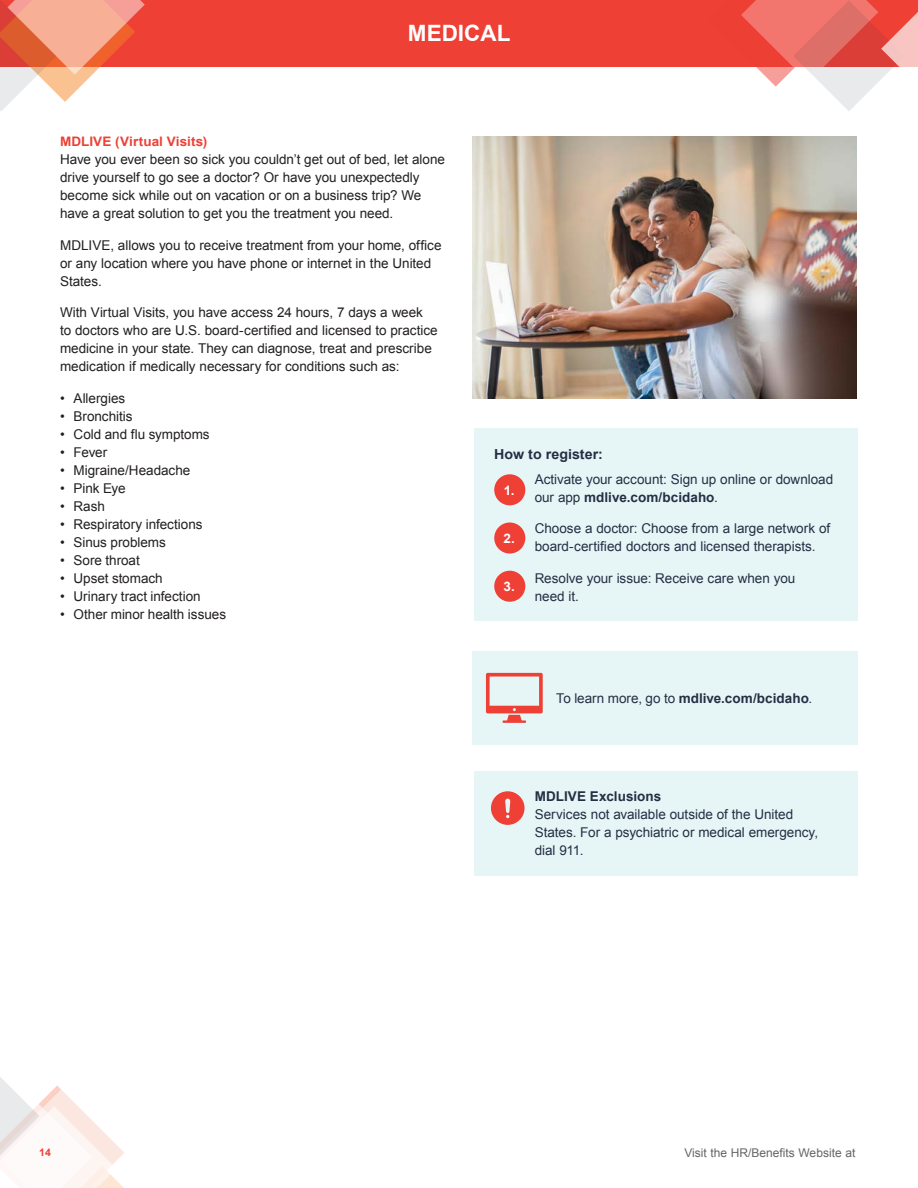
<style>
.page{position:relative;width:918px;height:1188px;background:#fff}
.page>*{position:absolute;margin:0;border:0;box-sizing:border-box;transform-origin:0 0}
.Body_text{font:700 22.5px "Arial";color:#fff}
.Heading_1{font:700 13.8px "Arial";color:#242f43}
.t1{font:13.5px/18px "Arial";letter-spacing:-.005em;color:#231f20}
.t2{font:13.5px/18px "Arial";color:#242f43}
.t3{font:700 13.5px "Arial";color:#242f43}
.t4{font:700 13.05px "Arial";letter-spacing:.01em;color:#ee4035}
.t5{font:700 13.05px "Arial";color:#fff}
.t6{font:12px "Arial";color:#666564}
.t7{font:700 10.5px "Arial";color:#ee4035}
.s1{font-weight:700}
.s2{font-weight:400}
</style>
<div class="page">
<div style="left:0;top:0;width:918px;height:66px;background:#ee4035"></div>
<svg style="left:0;top:1077px;width:124px;height:111px"></svg>
<div style="left:472px;top:651px;width:386px;height:93px;background:#e6f6f7"></div>
<div style="left:474px;top:428px;width:384px;height:193px;background:#e6f6f7"></div>
<div style="left:474px;top:771px;width:384px;height:104px;background:#e6f6f7"></div>
<div style="left:494px;top:474px;width:31px;height:31px;background:#ee4035;border-radius:50%"></div>
<div style="left:494px;top:523px;width:31px;height:31px;background:#ee4035;border-radius:50%"></div>
<div style="left:494px;top:571px;width:31px;height:31px;background:#ee4035;border-radius:50%"></div>
<img style="left:472px;top:136px;width:384px;height:262px">
<svg style="left:486px;top:673px;width:57px;height:50px"></svg>
<svg style="left:491px;top:791px;width:34px;height:34px"></svg>
<svg style="left:0;top:0;width:145px;height:111px"></svg>
<svg style="left:708px;top:0;width:210px;height:111px"></svg>
<p class="Body_text" style="left:408px;top:19px;width:104px">MEDICAL</p>
<p class="t4" style="left:60px;top:133px;width:149px">MDLIVE (Virtual Visits)</p>
<p class="t1" style="left:60px;top:151px;width:386px">Have you ever been so sick you couldn’t get out of bed, let alone drive yourself to go see a doctor? Or have you unexpectedly become sick while out on vacation or on a business trip? We have a great solution to get you the treatment you need.</p>
<p class="t1" style="left:60px;top:236px;width:383px">MDLIVE, allows you to receive treatment from your home, office or any location where you have phone or internet in the United<br>States.</p>
<p class="t1" style="left:60px;top:304px;width:379px">With Virtual Visits, you have access 24 hours, 7 days a week<br>to doctors who are U.S. board-certified and licensed to practice medicine in your state. They can diagnose, treat and prescribe medication if medically necessary for conditions such as:</p>
<p class="t1" style="left:60px;top:389px;width:67px">• Allergies</p>
<p class="t1" style="left:60px;top:407px;width:74px">• Bronchitis</p>
<p class="t1" style="left:60px;top:425px;width:151px">• Cold and flu symptoms</p>
<p class="t1" style="left:60px;top:443px;width:49px">• Fever</p>
<p class="t1" style="left:60px;top:461px;width:132px">• Migraine/Headache</p>
<p class="t1" style="left:60px;top:479px;width:67px">• Pink Eye</p>
<p class="t1" style="left:60px;top:497px;width:46px">• Rash</p>
<p class="t1" style="left:60px;top:515px;width:144px">• Respiratory infections</p>
<p class="t1" style="left:60px;top:533px;width:107px">• Sinus problems</p>
<p class="t1" style="left:60px;top:551px;width:81px">• Sore throat</p>
<p class="t1" style="left:60px;top:569px;width:104px">• Upset stomach</p>
<p class="t1" style="left:60px;top:587px;width:142px">• Urinary tract infection</p>
<p class="t1" style="left:60px;top:605px;width:168px">• Other minor health issues</p>
<p class="Heading_1" style="left:494px;top:445px;width:110px">How to register:</p>
<p class="t2" style="left:535px;top:470px;width:300px">Activate your account: Sign up online or download our app <span class="s1">mdlive.com/bcidaho</span>.</p>
<p class="t2" style="left:535px;top:520px;width:297px">Choose a doctor: Choose from a large network of board-certified doctors and licensed therapists.</p>
<p class="t2" style="left:535px;top:569px;width:262px">Resolve your issue: Receive care when you need it.</p>
<p class="t5" style="left:504px;top:482px;width:12px">1.</p>
<p class="t5" style="left:504px;top:530px;width:13px">2.</p>
<p class="t5" style="left:504px;top:578px;width:13px">3.</p>
<p class="t3" style="left:556px;top:689px;width:258px"><span class="s2">To learn more, go to</span> mdlive.com/bcidaho<span class="s2">.</span></p>
<p class="t3" style="left:535px;top:787px;width:128px">MDLIVE Exclusions</p>
<p class="t2" style="left:535px;top:806px;width:285px">Services not available outside of the United<br>States. For a psychiatric or medical emergency, dial 911.</p>
<p class="t7" style="left:39px;top:1146px;width:13px">14</p>
<p class="t6" style="left:684px;top:1145px;width:172px">Visit the HR/Benefits Website at</p>
</div>
